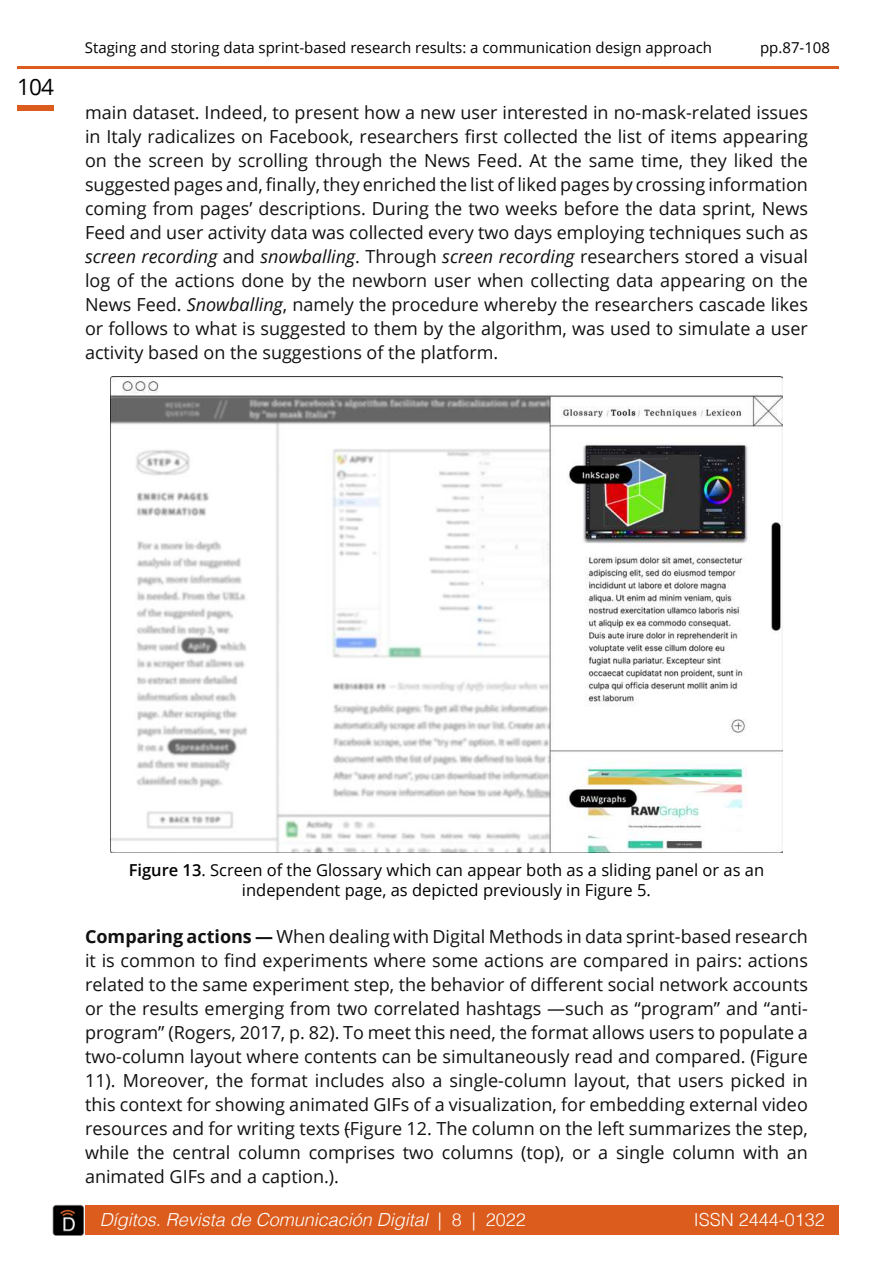
<style>
.page{position:relative;width:893px;height:1263px;background:#fff}
.page>*{position:absolute;margin:0;border:0;box-sizing:border-box;transform-origin:0 0}
.t1{font:22.5px "Open Sans";color:#000}
.t2{font:18px/24px "Open Sans";color:#111;text-align:justify}
.t3{font:italic 300 18px "Helvetica";color:#fff}
.t4{font:300 18px "Helvetica";color:#fff}
.t5{font:16.5px/19.8px "Open Sans";color:#000;text-align:center}
.t6{font:15px "Open Sans";color:#000}
.s1{font-style:italic}
.s2{font-weight:600}
.s3{font-weight:700}
.s4{font-style:normal}
</style>
<div class="page">
<div style="left:86px;top:1205px;width:753px;height:30px;background:#db5c1d"></div>
<img style="left:52px;top:1204px;width:34px;height:32px">
<div style="left:17px;top:106px;width:37px;height:5px;background:#db5c1d"></div>
<hr style="left:17px;top:66px;width:822px;height:2px;background:#db5c1d">
<img style="left:111px;top:376px;width:671px;height:477px">
<p class="t1" style="left:17px;top:78px;width:38px">104</p>
<p class="t6" style="left:85px;top:41px;width:629px">Staging and storing data sprint-based research results: a communication design approach</p>
<p class="t6" style="left:760px;top:41px;width:72px">pp.87-108</p>
<p class="t2" style="left:85px;top:103px;width:724px">main dataset. Indeed, to present how a new user interested in no-mask-related issues in Italy radicalizes on Facebook, researchers first collected the list of items appearing on the screen by scrolling through the News Feed. At the same time, they liked the suggested pages and, finally, they enriched the list of liked pages by crossing information coming from pages’ descriptions. During the two weeks before the data sprint, News Feed and user activity data was collected every two days employing techniques such as <span class="s1">screen recording</span> and <span class="s1">snowballing</span>. Through <span class="s1">screen recording</span> researchers stored a visual log of the actions done by the newborn user when collecting data appearing on the News Feed. <span class="s1">Snowballing</span>, namely the procedure whereby the researchers cascade likes or follows to what is suggested to them by the algorithm, was used to simulate a user activity based on the suggestions of the platform.</p>
<p class="t5" style="left:129px;top:862px;width:637px"><span class="s2">Figure 13</span>. Screen of the Glossary which can appear both as a sliding panel or as an independent page, as depicted previously in Figure 5.</p>
<p class="t2" style="left:85px;top:927px;width:724px"><span class="s3">Comparing actions —</span> When dealing with Digital Methods in data sprint-based research it is common to find experiments where some actions are compared in pairs: actions related to the same experiment step, the behavior of different social network accounts or the results emerging from two correlated hashtags —such as “program” and “anti&shy;program” (Rogers, 2017, p. 82). To meet this need, the format allows users to populate a two-column layout where contents can be simultaneously read and compared. (Figure 11). Moreover, the format includes also a single-column layout, that users picked in this context for showing animated GIFs of a visualization, for embedding external video resources and for writing texts (Figure 12. The column on the left summarizes the step, while the central column comprises two columns (top), or a single column with an animated GIFs and a caption.).</p>
<p class="t3" style="left:100px;top:1212px;width:428px">Dígitos. Revista de Comunicación Digital <span class="s4">| 8 | 2022</span></p>
<p class="t4" style="left:694px;top:1212px;width:133px">ISSN 2444-0132</p>
</div>
